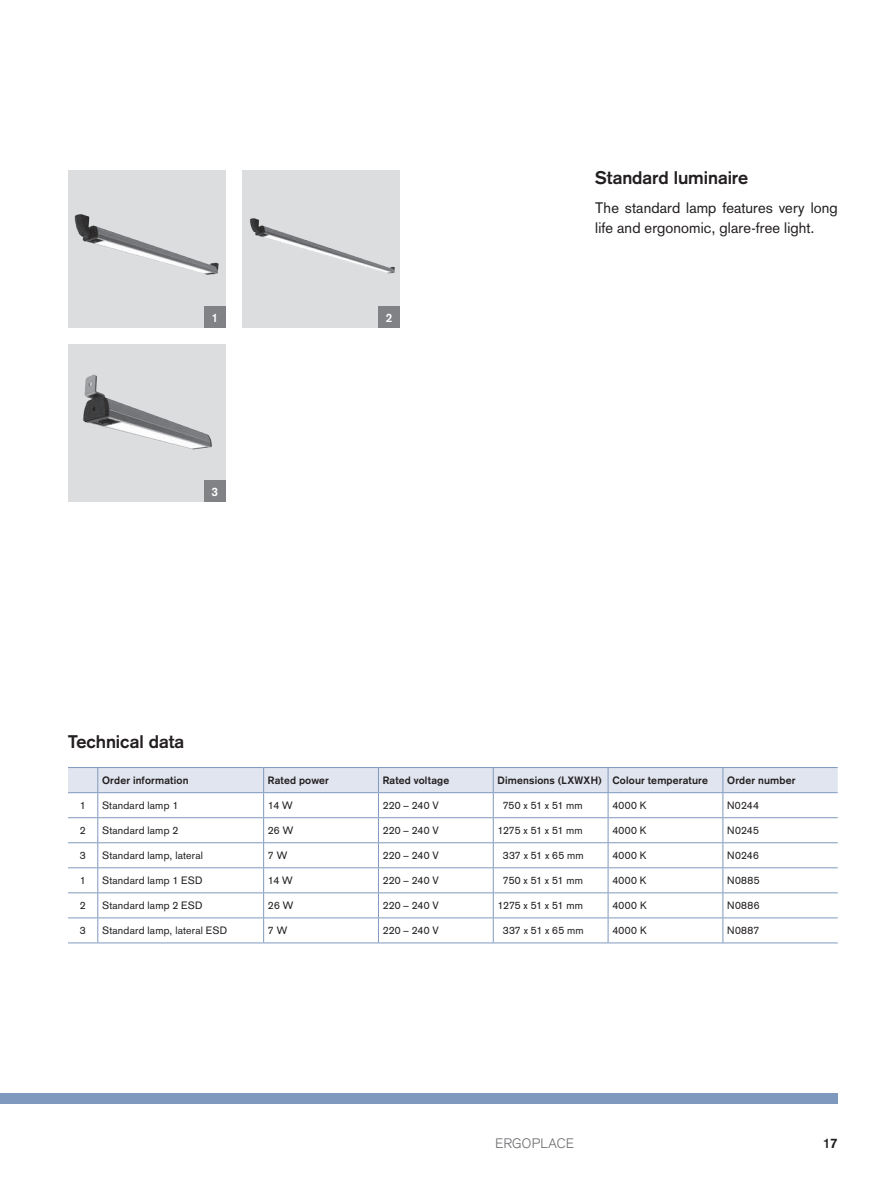
<style>
.page{position:relative;width:893px;height:1191px;background:#fff}
.page>*{position:absolute;margin:0;border:0;box-sizing:border-box;transform-origin:0 0}
.t1{font:700 18px "Akzidenz Grotesk";letter-spacing:-.005em;color:#231f20}
.t2{font:15px/20.2px "Akzidenz Grotesk";letter-spacing:.005em;color:#231f20}
.t3{font:300 13.5px "Akzidenz Grotesk";letter-spacing:.025em;color:#6c6d70}
.t4{font:700 13.5px "Akzidenz Grotesk";color:#231f20}
.t5{font:700 12px "Akzidenz Grotesk";color:#fff}
.t6{font:10.5px "Akzidenz Grotesk";letter-spacing:.02em;color:#231f20}
.t7{font:700 10.5px "Akzidenz Grotesk";letter-spacing:.015em;color:#231f20}
.t8{font:10.5px "Akzidenz Grotesk";letter-spacing:-.015em;color:#231f20}
</style>
<div class="page">
<div style="left:0;top:1093px;width:838px;height:10px;background:#7f99be"></div>
<div style="left:68px;top:344px;width:157px;height:158px;background:#dcdddf"></div>
<img style="left:83px;top:374px;width:129px;height:76px">
<div style="left:242px;top:170px;width:158px;height:157px;background:#dcdddf"></div>
<img style="left:250px;top:218px;width:145px;height:56px">
<div style="left:68px;top:170px;width:157px;height:157px;background:#dcdddf"></div>
<img style="left:74px;top:214px;width:145px;height:61px">
<div style="left:204px;top:306px;width:21px;height:21px;background:#808285"></div>
<div style="left:204px;top:480px;width:21px;height:22px;background:#808285"></div>
<div style="left:378px;top:306px;width:22px;height:21px;background:#808285"></div>
<hr style="left:68px;top:942px;width:30px;height:1px;background:#7f99be">
<hr style="left:98px;top:942px;width:166px;height:1px;background:#7f99be">
<hr style="left:264px;top:942px;width:114px;height:1px;background:#7f99be">
<hr style="left:378px;top:942px;width:115px;height:1px;background:#7f99be">
<hr style="left:493px;top:942px;width:115px;height:1px;background:#7f99be">
<hr style="left:608px;top:942px;width:115px;height:1px;background:#7f99be">
<hr style="left:723px;top:942px;width:115px;height:1px;background:#7f99be">
<svg style="left:68px;top:767px;width:770px;height:175px"></svg>
<p class="t5" style="left:211px;top:310px;width:8px">1</p>
<p class="t5" style="left:211px;top:484px;width:8px">3</p>
<p class="t5" style="left:386px;top:310px;width:8px">2</p>
<h1 class="t1" style="left:595px;top:167px;width:154px">Standard luminaire</h1>
<h2 class="t2" style="left:595px;top:197px;width:244px">The standard lamp features very long life and ergonomic, glare-free light.</h2>
<h1 class="t1" style="left:68px;top:731px;width:118px">Technical data</h1>
<p class="t7" style="left:102px;top:774px;width:88px">Order information</p>
<p class="t7" style="left:268px;top:774px;width:63px">Rated power</p>
<p class="t7" style="left:383px;top:774px;width:68px">Rated voltage</p>
<p class="t7" style="left:497px;top:774px;width:212px">Dimensions (LXWXH) Colour temperature</p>
<p class="t7" style="left:727px;top:774px;width:70px">Order number</p>
<p class="t6" style="left:80px;top:799px;width:7px">1</p>
<p class="t6" style="left:102px;top:799px;width:78px">Standard lamp 1</p>
<p class="t6" style="left:268px;top:799px;width:26px">14 W</p>
<p class="t6" style="left:383px;top:799px;width:58px">220 – 240 V</p>
<p class="t6" style="left:503px;top:799px;width:82px">750 x 51 x 51 mm</p>
<p class="t6" style="left:612px;top:799px;width:36px">4000 K</p>
<p class="t6" style="left:727px;top:799px;width:33px">N0244</p>
<p class="t6" style="left:80px;top:824px;width:7px">2</p>
<p class="t6" style="left:102px;top:824px;width:78px">Standard lamp 2</p>
<p class="t6" style="left:268px;top:824px;width:27px">26 W</p>
<p class="t6" style="left:383px;top:824px;width:58px">220 – 240 V</p>
<p class="t8" style="left:497px;top:824px;width:87px">1275 x 51 x 51 mm</p>
<p class="t6" style="left:612px;top:824px;width:36px">4000 K</p>
<p class="t6" style="left:727px;top:824px;width:33px">N0245</p>
<p class="t6" style="left:80px;top:849px;width:7px">3</p>
<p class="t6" style="left:102px;top:849px;width:102px">Standard lamp, lateral</p>
<p class="t6" style="left:268px;top:849px;width:21px">7 W</p>
<p class="t6" style="left:383px;top:849px;width:58px">220 – 240 V</p>
<p class="t6" style="left:503px;top:849px;width:82px">337 x 51 x 65 mm</p>
<p class="t6" style="left:612px;top:849px;width:36px">4000 K</p>
<p class="t6" style="left:727px;top:849px;width:33px">N0246</p>
<p class="t6" style="left:80px;top:874px;width:7px">1</p>
<p class="t6" style="left:102px;top:874px;width:102px">Standard lamp 1 ESD</p>
<p class="t6" style="left:268px;top:874px;width:26px">14 W</p>
<p class="t6" style="left:383px;top:874px;width:58px">220 – 240 V</p>
<p class="t6" style="left:503px;top:874px;width:82px">750 x 51 x 51 mm</p>
<p class="t6" style="left:612px;top:874px;width:36px">4000 K</p>
<p class="t6" style="left:727px;top:874px;width:34px">N0885</p>
<p class="t6" style="left:80px;top:899px;width:7px">2</p>
<p class="t6" style="left:102px;top:899px;width:102px">Standard lamp 2 ESD</p>
<p class="t6" style="left:268px;top:899px;width:27px">26 W</p>
<p class="t6" style="left:383px;top:899px;width:58px">220 – 240 V</p>
<p class="t8" style="left:498px;top:899px;width:87px">1275 x 51 x 51 mm</p>
<p class="t6" style="left:612px;top:899px;width:36px">4000 K</p>
<p class="t6" style="left:727px;top:899px;width:34px">N0886</p>
<p class="t6" style="left:80px;top:924px;width:7px">3</p>
<p class="t6" style="left:102px;top:924px;width:127px">Standard lamp, lateral ESD</p>
<p class="t6" style="left:268px;top:924px;width:21px">7 W</p>
<p class="t6" style="left:383px;top:924px;width:58px">220 – 240 V</p>
<p class="t6" style="left:503px;top:924px;width:82px">337 x 51 x 65 mm</p>
<p class="t6" style="left:612px;top:924px;width:36px">4000 K</p>
<p class="t6" style="left:727px;top:924px;width:34px">N0887</p>
<p class="t3" style="left:495px;top:1135px;width:80px">ERGOPLACE</p>
<p class="t4" style="left:823px;top:1135px;width:17px">17</p>
</div>
